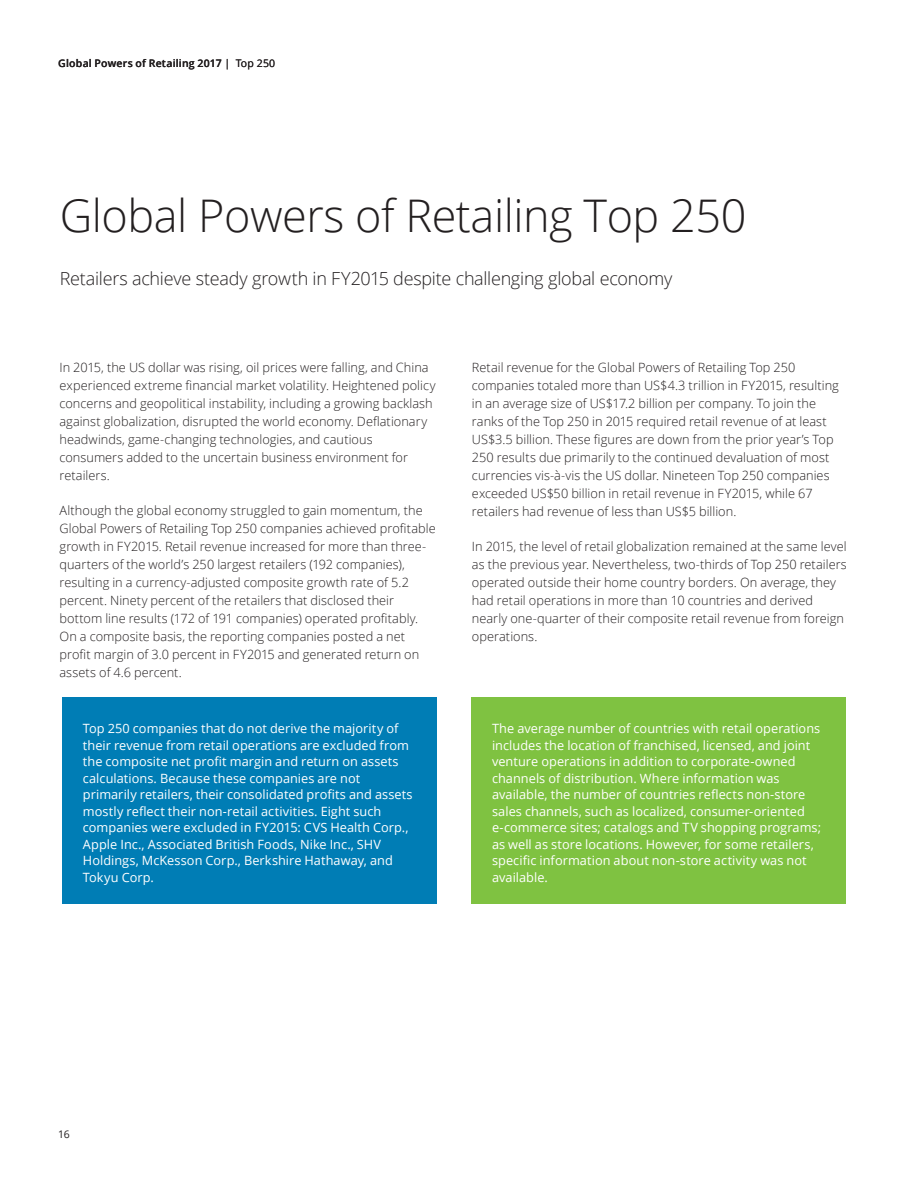
<style>
.page{position:relative;width:918px;height:1188px;background:#fff}
.page>*{position:absolute;margin:0;border:0;box-sizing:border-box;transform-origin:0 0}
.t1{font:300 45px "Open Sans";letter-spacing:-.01em;color:#231f20}
.t2{font:300 18px "Open Sans";letter-spacing:-.015em;color:#231f20}
.t3{font:300 12.75px/18px "Open Sans";letter-spacing:.005em;color:#231f20}
.t4{font:12.75px/16.5px "Open Sans";letter-spacing:.005em;color:#fff}
.t5{font:600 10.5px "Open Sans";letter-spacing:.02em;color:#231f20}
.t6{font:10.5px "Open Sans";color:#231f20}
.s1{font-weight:400}
</style>
<div class="page">
<div style="left:62px;top:697px;width:374px;height:207px;background:#007db5"></div>
<div style="left:471px;top:697px;width:375px;height:207px;background:#7fc241"></div>
<p class="t5" style="left:58px;top:56px;width:219px">Global Powers of Retailing 2017 <span class="s1">| Top 250</span></p>
<h1 class="t1" style="left:60px;top:184px;width:688px">Global Powers of Retailing Top 250</h1>
<h2 class="t2" style="left:60px;top:266px;width:614px">Retailers achieve steady growth in FY2015 despite challenging global economy</h2>
<p class="t3" style="left:60px;top:358px;width:377px">In 2015, the US dollar was rising, oil prices were falling, and China experienced extreme financial market volatility. Heightened policy concerns and geopolitical instability, including a growing backlash against globalization, disrupted the world economy. Deflationary headwinds, game-changing technologies, and cautious consumers added to the uncertain business environment for retailers.</p>
<p class="t3" style="left:60px;top:501px;width:378px">Although the global economy struggled to gain momentum, the Global Powers of Retailing Top 250 companies achieved profitable growth in FY2015. Retail revenue increased for more than three&shy;quarters of the world’s 250 largest retailers (192 companies), resulting in a currency-adjusted composite growth rate of 5.2 percent. Ninety percent of the retailers that disclosed their bottom line results (172 of 191 companies) operated profitably.<br>On a composite basis, the reporting companies posted a net profit margin of 3.0 percent in FY2015 and generated return on assets of 4.6 percent.</p>
<p class="t3" style="left:472px;top:358px;width:369px">Retail revenue for the Global Powers of Retailing Top 250 companies totaled more than US$4.3 trillion in FY2015, resulting in an average size of US$17.2 billion per company. To join the ranks of the Top 250 in 2015 required retail revenue of at least US$3.5 billion. These figures are down from the prior year’s Top 250 results due primarily to the continued devaluation of most currencies vis-à-vis the US dollar. Nineteen Top 250 companies exceeded US$50 billion in retail revenue in FY2015, while 67 retailers had revenue of less than US$5 billion.</p>
<p class="t3" style="left:472px;top:537px;width:376px">In 2015, the level of retail globalization remained at the same level as the previous year. Nevertheless, two-thirds of Top 250 retailers operated outside their home country borders. On average, they had retail operations in more than 10 countries and derived nearly one-quarter of their composite retail revenue from foreign operations.</p>
<p class="t4" style="left:83px;top:720px;width:331px">Top 250 companies that do not derive the majority of their revenue from retail operations are excluded from the composite net profit margin and return on assets calculations. Because these companies are not primarily retailers, their consolidated profits and assets mostly reflect their non-retail activities. Eight such companies were excluded in FY2015: CVS Health Corp., Apple Inc., Associated British Foods, Nike Inc., SHV Holdings, McKesson Corp., Berkshire Hathaway, and Tokyu Corp.</p>
<p class="t4" style="left:492px;top:720px;width:331px">The average number of countries with retail operations includes the location of franchised, licensed, and joint venture operations in addition to corporate-owned channels of distribution. Where information was available, the number of countries reflects non-store sales channels, such as localized, consumer-oriented e-commerce sites; catalogs and TV shopping programs; as well as store locations. However, for some retailers, specific information about non-store activity was not available.</p>
<p class="t6" style="left:58px;top:1127px;width:13px">16</p>
</div>
